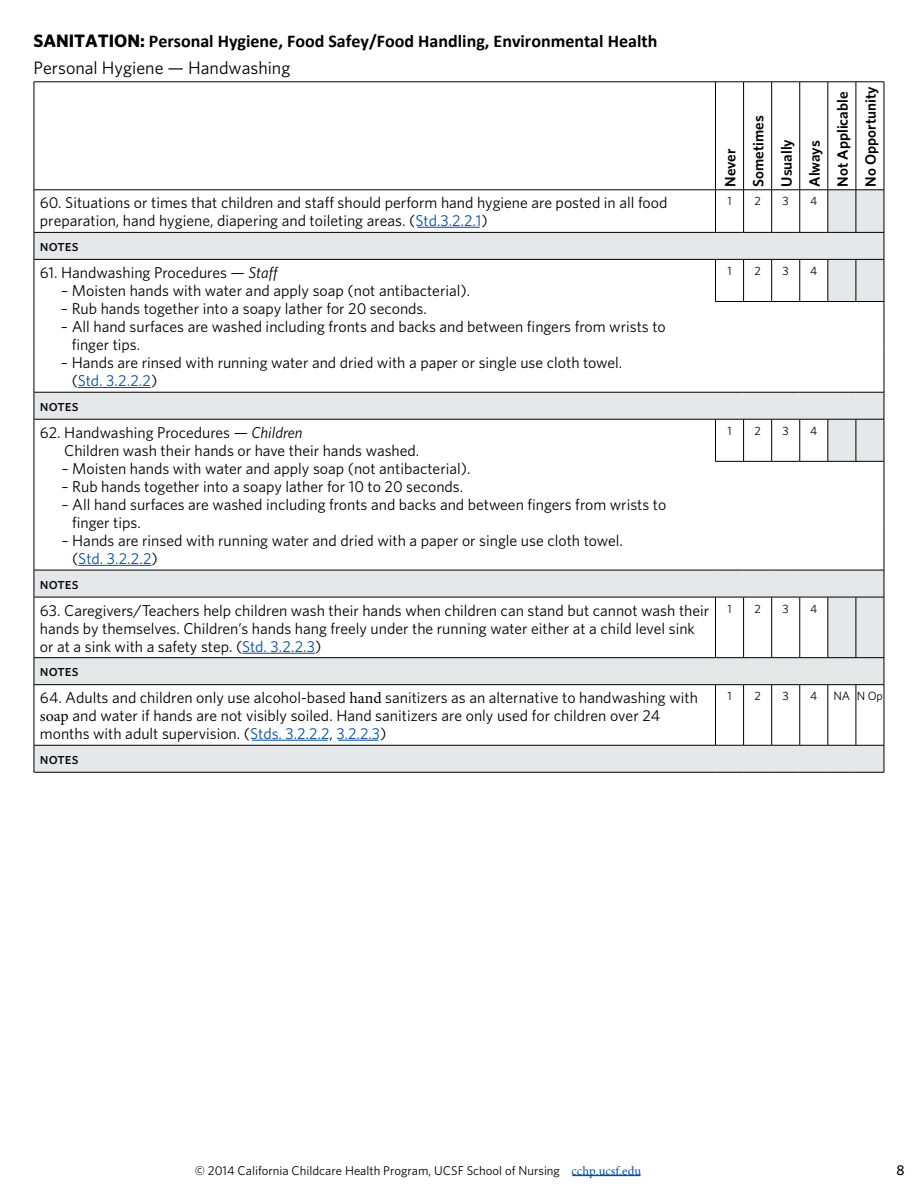
<style>
.page{position:relative;width:918px;height:1188px;background:#fff}
.page>*{position:absolute;margin:0;border:0;box-sizing:border-box;transform-origin:0 0}
.t1{font:700 18px "Calibri";color:#000}
.t2{font:18px "Whitney";color:#000}
.t3{font:15.75px/18px "Whitney";color:#000}
.t4{font:500 15.75px "Whitney";letter-spacing:-.005em;color:#000}
.t5{font:600 15px/28px "Whitney";color:#000}
.t6{font:500 14.25px "Whitney";color:#000}
.t7{font:12.75px "Whitney";color:#000}
.t8{font:12px "Whitney";color:#000}
.s1{font-family:"Whitney"}
.s2{color:#034ea2}
.s3{font-style:italic}
.s4{font-family:"Minion Pro"}
.s5{font-family:"Minion Pro";color:#034ea2}
</style>
<div class="page">
<hr style="left:572px;top:1175px;width:68px;height:1px;background:#034ea2">
<svg style="left:35px;top:191px;width:849px;height:581px"></svg>
<hr style="left:34px;top:82px;width:682px;height:1px;background:#000">
<hr style="left:34px;top:82px;width:1px;height:108px;background:#000">
<hr style="left:715px;top:82px;width:1px;height:108px;background:#000">
<hr style="left:743px;top:82px;width:1px;height:108px;background:#000">
<hr style="left:771px;top:82px;width:1px;height:108px;background:#000">
<hr style="left:799px;top:82px;width:1px;height:108px;background:#000">
<hr style="left:828px;top:82px;width:1px;height:108px;background:#000">
<svg style="left:716px;top:82px;width:168px;height:1px"></svg>
<hr style="left:856px;top:82px;width:1px;height:108px;background:#000">
<hr style="left:884px;top:82px;width:1px;height:108px;background:#000">
<hr style="left:34px;top:190px;width:682px;height:1px;background:#000">
<hr style="left:34px;top:190px;width:1px;height:42px;background:#000">
<hr style="left:715px;top:190px;width:1px;height:42px;background:#000">
<hr style="left:743px;top:190px;width:1px;height:42px;background:#000">
<hr style="left:771px;top:190px;width:1px;height:42px;background:#000">
<hr style="left:799px;top:190px;width:1px;height:42px;background:#000">
<hr style="left:828px;top:190px;width:1px;height:42px;background:#000">
<svg style="left:716px;top:190px;width:168px;height:1px"></svg>
<hr style="left:856px;top:190px;width:1px;height:42px;background:#000">
<hr style="left:884px;top:190px;width:1px;height:42px;background:#000">
<hr style="left:34px;top:232px;width:682px;height:1px;background:#000">
<svg style="left:34px;top:233px;width:1px;height:26px"></svg>
<hr style="left:743px;top:260px;width:1px;height:41px;background:#000">
<hr style="left:771px;top:260px;width:1px;height:41px;background:#000">
<hr style="left:799px;top:260px;width:1px;height:41px;background:#000">
<hr style="left:828px;top:260px;width:1px;height:41px;background:#000">
<svg style="left:716px;top:232px;width:169px;height:28px;background:#d5d6d7"></svg>
<hr style="left:856px;top:260px;width:1px;height:41px;background:#000">
<hr style="left:884px;top:260px;width:1px;height:41px;background:#000">
<svg style="left:34px;top:393px;width:1px;height:26px"></svg>
<hr style="left:743px;top:419px;width:1px;height:42px;background:#000">
<hr style="left:771px;top:419px;width:1px;height:42px;background:#000">
<hr style="left:799px;top:419px;width:1px;height:42px;background:#000">
<hr style="left:828px;top:419px;width:1px;height:42px;background:#000">
<hr style="left:856px;top:419px;width:1px;height:42px;background:#000">
<hr style="left:884px;top:419px;width:1px;height:42px;background:#000">
<svg style="left:34px;top:571px;width:1px;height:26px"></svg>
<hr style="left:34px;top:597px;width:682px;height:1px;background:#000">
<hr style="left:34px;top:597px;width:1px;height:60px;background:#000">
<hr style="left:715px;top:597px;width:1px;height:60px;background:#000">
<hr style="left:743px;top:597px;width:1px;height:60px;background:#000">
<hr style="left:771px;top:597px;width:1px;height:60px;background:#000">
<hr style="left:799px;top:597px;width:1px;height:60px;background:#000">
<hr style="left:828px;top:597px;width:1px;height:60px;background:#000">
<hr style="left:856px;top:597px;width:1px;height:60px;background:#000">
<hr style="left:884px;top:597px;width:1px;height:60px;background:#000">
<hr style="left:34px;top:657px;width:682px;height:1px;background:#000">
<svg style="left:34px;top:658px;width:1px;height:26px"></svg>
<hr style="left:34px;top:684px;width:682px;height:1px;background:#000">
<hr style="left:34px;top:685px;width:1px;height:60px;background:#000">
<hr style="left:715px;top:685px;width:1px;height:60px;background:#000">
<hr style="left:743px;top:685px;width:1px;height:60px;background:#000">
<hr style="left:771px;top:685px;width:1px;height:60px;background:#000">
<hr style="left:799px;top:685px;width:1px;height:60px;background:#000">
<hr style="left:828px;top:685px;width:1px;height:60px;background:#000">
<hr style="left:856px;top:685px;width:1px;height:60px;background:#000">
<hr style="left:884px;top:685px;width:1px;height:60px;background:#000">
<hr style="left:34px;top:745px;width:682px;height:1px;background:#000">
<svg style="left:34px;top:745px;width:1px;height:27px"></svg>
<hr style="left:34px;top:772px;width:682px;height:1px;background:#000">
<svg style="left:716px;top:745px;width:169px;height:28px;background:#d6d7d8"></svg>
<hr style="left:34px;top:302px;width:1px;height:48px;background:#000">
<svg style="left:715px;top:301px;width:169px;height:1px"></svg>
<hr style="left:884px;top:302px;width:1px;height:48px;background:#000">
<hr style="left:34px;top:350px;width:1px;height:42px;background:#000">
<hr style="left:884px;top:350px;width:1px;height:42px;background:#000">
<hr style="left:34px;top:392px;width:682px;height:1px;background:#000">
<svg style="left:716px;top:392px;width:169px;height:28px;background:#d6d7d8"></svg>
<hr style="left:34px;top:259px;width:682px;height:1px;background:#000">
<hr style="left:34px;top:260px;width:1px;height:42px;background:#000">
<hr style="left:715px;top:260px;width:1px;height:41px;background:#000">
<hr style="left:34px;top:461px;width:1px;height:67px;background:#000">
<svg style="left:715px;top:461px;width:169px;height:1px"></svg>
<hr style="left:884px;top:462px;width:1px;height:66px;background:#000">
<hr style="left:34px;top:528px;width:1px;height:42px;background:#000">
<hr style="left:884px;top:528px;width:1px;height:42px;background:#000">
<hr style="left:34px;top:570px;width:682px;height:1px;background:#000">
<svg style="left:716px;top:570px;width:169px;height:28px;background:#d8d9d9"></svg>
<hr style="left:34px;top:419px;width:682px;height:1px;background:#000">
<hr style="left:34px;top:419px;width:1px;height:42px;background:#000">
<hr style="left:715px;top:419px;width:1px;height:42px;background:#000">
<svg style="left:716px;top:657px;width:169px;height:28px;background:#d5d6d7"></svg>
<hr style="left:417px;top:227px;width:63px;height:1px;background:#034ea2">
<hr style="left:78px;top:387px;width:73px;height:1px;background:#034ea2">
<hr style="left:78px;top:565px;width:74px;height:1px;background:#034ea2">
<hr style="left:242px;top:653px;width:73px;height:1px;background:#034ea2">
<hr style="left:338px;top:740px;width:40px;height:1px;background:#034ea2">
<hr style="left:252px;top:740px;width:76px;height:1px;background:#034ea2">
<p class="t1" style="left:33px;top:30px;width:625px"><span class="s1">SANITATION:</span> Personal Hygiene, Food Safey/Food Handling, Environmental Health</p>
<p class="t2" style="left:33px;top:56px;width:258px">Personal Hygiene — Handwashing</p>
<p class="t5" style="left:716px;top:187px;width:102px;rotate:-90deg">Never<br>Sometimes<br>Usually<br>Always<br>Not Applicable<br>No Opportunity</p>
<p class="t3" style="left:40px;top:194px;width:629px">60. Situations or times that children and staff should perform hand hygiene are posted in all food preparation, hand hygiene, diapering and toileting areas. (<span class="s2">Std.3.2.2.1</span>)</p>
<p class="t8" style="left:727px;top:193px;width:6px">1</p>
<p class="t8" style="left:754px;top:193px;width:8px">2</p>
<p class="t8" style="left:783px;top:193px;width:8px">3</p>
<p class="t8" style="left:810px;top:193px;width:9px">4</p>
<p class="t4" style="left:40px;top:235px;width:40px">notes</p>
<p class="t3" style="left:40px;top:263px;width:240px">61. Handwashing Procedures — <span class="s3">Staff</span></p>
<p class="t3" style="left:61px;top:281px;width:411px">– Moisten hands with water and apply soap (not antibacterial).</p>
<p class="t8" style="left:727px;top:263px;width:6px">1</p>
<p class="t8" style="left:754px;top:263px;width:8px">2</p>
<p class="t8" style="left:783px;top:263px;width:8px">3</p>
<p class="t8" style="left:810px;top:263px;width:9px">4</p>
<p class="t3" style="left:61px;top:299px;width:368px">– Rub hands together into a soapy lather for 20 seconds.</p>
<p class="t3" style="left:72px;top:317px;width:596px;text-indent:-11px">– All hand surfaces are washed including fronts and backs and between fingers from wrists to finger tips.</p>
<p class="t3" style="left:72px;top:353px;width:552px;text-indent:-11px">– Hands are rinsed with running water and dried with a paper or single use cloth towel. (<span class="s2">Std. 3.2.2.2</span>)</p>
<p class="t4" style="left:40px;top:395px;width:40px">notes</p>
<p class="t3" style="left:64px;top:423px;width:357px;text-indent:-24px">62. Handwashing Procedures — <span class="s3">Children<br></span>Children wash their hands or have their hands washed.</p>
<p class="t8" style="left:727px;top:423px;width:6px">1</p>
<p class="t8" style="left:754px;top:423px;width:8px">2</p>
<p class="t8" style="left:783px;top:423px;width:8px">3</p>
<p class="t8" style="left:810px;top:423px;width:9px">4</p>
<p class="t3" style="left:61px;top:459px;width:411px">– Moisten hands with water and apply soap (not antibacterial).</p>
<p class="t3" style="left:61px;top:477px;width:403px">– Rub hands together into a soapy lather for 10 to 20 seconds.</p>
<p class="t3" style="left:72px;top:495px;width:596px;text-indent:-11px">– All hand surfaces are washed including fronts and backs and between fingers from wrists to finger tips.</p>
<p class="t3" style="left:72px;top:531px;width:552px;text-indent:-11px">– Hands are rinsed with running water and dried with a paper or single use cloth towel. (<span class="s2">Std. 3.2.2.2</span>)</p>
<p class="t4" style="left:40px;top:573px;width:40px">notes</p>
<p class="t3" style="left:40px;top:601px;width:671px">63. Caregivers/Teachers help children wash their hands when children can stand but cannot wash their hands by themselves. Children’s hands hang freely under the running water either at a child level sink or at a sink with a safety step. (<span class="s2">Std. 3.2.2.3</span>)</p>
<p class="t8" style="left:727px;top:601px;width:6px">1</p>
<p class="t8" style="left:754px;top:601px;width:8px">2</p>
<p class="t8" style="left:783px;top:601px;width:8px">3</p>
<p class="t8" style="left:810px;top:601px;width:9px">4</p>
<p class="t4" style="left:40px;top:660px;width:40px">notes</p>
<p class="t3" style="left:40px;top:688px;width:660px">64. Adults and children only use alcohol-based <span class="s4">hand</span> sanitizers as an alternative to handwashing with <span class="s4">soap</span> and water if hands are not visibly soiled. Hand sanitizers are only used for children over 24 months with adult supervision. (<span class="s2">Stds. 3.2.2.2</span>, <span class="s2">3.2.2.3</span>)</p>
<p class="t8" style="left:727px;top:688px;width:6px">1</p>
<p class="t8" style="left:754px;top:688px;width:8px">2</p>
<p class="t8" style="left:783px;top:688px;width:8px">3</p>
<p class="t8" style="left:810px;top:688px;width:9px">4</p>
<p class="t8" style="left:833px;top:688px;width:51px">NA N Op</p>
<p class="t4" style="left:40px;top:748px;width:40px">notes</p>
<p class="t7" style="left:195px;top:1162px;width:448px">© 2014 California Childcare Health Program, UCSF School of Nursing <span class="s5">cchp.ucsf.edu</span></p>
<p class="t6" style="left:896px;top:1160px;width:10px">8</p>
</div>
